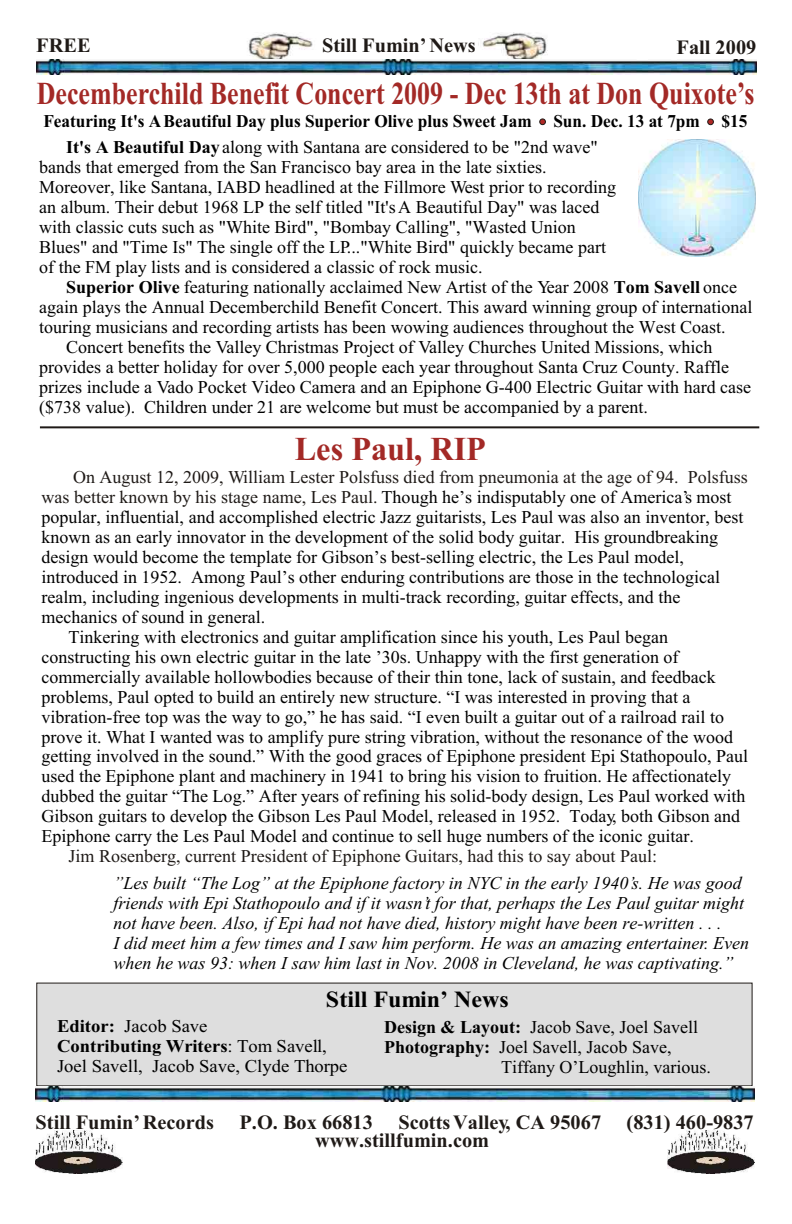
<style>
.page{position:relative;width:792px;height:1224px;background:#fff}
.page>*{position:absolute;margin:0;border:0;box-sizing:border-box;transform-origin:0 0}
.t1{font:700 33.4px "Times New Roman";color:#a32926}
.t2{font:700 32px "Times New Roman";color:#a32926;scale:.81 1}
.t3{font:700 23.2px "Times New Roman";color:#000}
.t4{font:700 20.4px "Times New Roman";color:#1f1a17}
.t5{font:18px/20px "Times New Roman";color:#000}
.t6{font:18px/20px "Times New Roman";color:#1f1a17}
.t7{font:italic 18px/20px "Times New Roman";color:#000}
.t8{font:18px/20px "Times New Roman";color:#000;scale:1.04 1}
.t9{font:700 18px "Times New Roman";color:#000;scale:.96 1}
.s1{font-weight:700}
.s2{color:#000}
.s3{font-style:italic}
.s4{font-style:italic;color:#000}
</style>
<div class="page">
<div style="left:37px;top:983px;width:715px;height:103px;background:#dedede"></div>
<img style="left:247px;top:32px;width:301px;height:28px">
<img style="left:37px;top:60px;width:719px;height:14px">
<img style="left:35px;top:1087px;width:719px;height:14px">
<img style="left:668px;top:1131px;width:87px;height:43px">
<img style="left:36px;top:1131px;width:87px;height:43px">
<hr style="left:40px;top:426px;width:719px;height:2px;background:#1f1a17">
<svg style="left:540px;top:119px;width:6px;height:6px"></svg>
<svg style="left:708px;top:119px;width:6px;height:6px"></svg>
<img style="left:638px;top:139px;width:117px;height:117px">
<p class="t4" style="left:36px;top:39px;width:56px">FREE</p>
<p class="t4" style="left:322px;top:38px;width:155px">Still Fumin’ News</p>
<p class="t4" style="left:677px;top:40px;width:81px">Fall 2009</p>
<h2 class="t2" style="left:37px;top:82px;width:888px">Decemberchild Benefit Concert 2009 - Dec 13th at Don Quixote’s</h2>
<p class="t9" style="left:43px;top:115px;width:735px">Featuring It's A Beautiful Day plus Superior Olive plus Sweet Jam Sun. Dec. 13 at 7pm $15</p>
<p class="t5" style="left:39px;top:139px;width:578px;text-indent:27px"><span class="s1">It's A Beautiful Day</span> along with Santana are considered to be "2nd wave" bands that emerged from the San Francisco bay area in the late sixties.<br>Moreover, like Santana, IABD headlined at the Fillmore West prior to recording an album. Their debut 1968 LP the self titled "It's A Beautiful Day" was laced with classic cuts such as "White Bird", "Bombay Calling", "Wasted Union Blues" and "Time Is" The single off the LP..."White Bird" quickly became part of the FM play lists and is considered a classic of rock music.</p>
<p class="t5" style="left:66px;top:279px;width:672px"><span class="s1">Superior Olive</span> featuring nationally acclaimed New Artist of the Year 2008 <span class="s1">Tom Savell</span> once</p>
<p class="t5" style="left:39px;top:299px;width:715px">again plays the Annual Decemberchild Benefit Concert. This award winning group of international</p>
<p class="t5" style="left:39px;top:319px;width:688px">touring musicians and recording artists has been wowing audiences throughout the West Coast.</p>
<p class="t5" style="left:66px;top:338px;width:648px">Concert benefits the Valley Christmas Project of Valley Churches United Missions, which</p>
<p class="t5" style="left:39px;top:358px;width:691px">provides a better holiday for over 5,000 people each year throughout Santa Cruz County. Raffle</p>
<p class="t5" style="left:39px;top:378px;width:713px">prizes include a Vado Pocket Video Camera and an Epiphone G-400 Electric Guitar with hard case</p>
<p class="t5" style="left:39px;top:398px;width:610px">($738 value). Children under 21 are welcome but must be accompanied by a parent.</p>
<h1 class="t1" style="left:295px;top:437px;width:193px">Les Paul, RIP</h1>
<p class="t6" style="left:42px;top:469px;width:708px;text-indent:32px">On August 12, 2009, William Lester Polsfuss died from pneumonia at the age of 94. Polsfuss was better known by his stage name, Les Paul. <span class="s2">Though he’s indisputably one of America’s most</span></p>
<p class="t5" style="left:42px;top:509px;width:704px">popular, influential, and accomplished electric Jazz guitarists, Les Paul was also an inventor, best</p>
<p class="t5" style="left:42px;top:529px;width:678px">known as an early innovator in the development of the solid body guitar. His groundbreaking</p>
<p class="t5" style="left:42px;top:549px;width:644px">design would become the template for Gibson’s best-selling electric, the Les Paul model,</p>
<p class="t5" style="left:42px;top:569px;width:680px">introduced in 1952. Among Paul’s other enduring contributions are those in the technological</p>
<p class="t5" style="left:42px;top:589px;width:640px">realm, including ingenious developments in multi-track recording, guitar effects, and the</p>
<p class="t5" style="left:42px;top:609px;width:225px">mechanics of sound in general.</p>
<p class="t5" style="left:69px;top:629px;width:601px">Tinkering with electronics and guitar amplification since his youth, Les Paul began</p>
<p class="t5" style="left:42px;top:649px;width:638px">constructing his own electric guitar in the late ’30s. Unhappy with the first generation of</p>
<p class="t5" style="left:42px;top:668px;width:676px">commercially available hollowbodies because of their thin tone, lack of sustain, and feedback</p>
<p class="t5" style="left:42px;top:688px;width:650px">problems, Paul opted to build an entirely new structure. “I was interested in proving that a</p>
<p class="t5" style="left:42px;top:708px;width:684px">vibration-free top was the way to go,” he has said. “I even built a guitar out of a railroad rail to</p>
<p class="t5" style="left:42px;top:728px;width:693px">prove it. What I wanted was to amplify pure string vibration, without the resonance of the wood</p>
<p class="t5" style="left:42px;top:748px;width:708px">getting involved in the sound.” With the good graces of Epiphone president Epi Stathopoulo, Paul</p>
<p class="t5" style="left:42px;top:768px;width:691px">used the Epiphone plant and machinery in 1941 to bring his vision to fruition. He affectionately</p>
<p class="t5" style="left:42px;top:788px;width:705px">dubbed the guitar “The Log.” After years of refining his solid-body design, Les Paul worked with</p>
<p class="t5" style="left:42px;top:808px;width:700px">Gibson guitars to develop the Gibson Les Paul Model, released in 1952. Today, both Gibson and</p>
<p class="t5" style="left:42px;top:828px;width:654px">Epiphone carry the Les Paul Model and continue to sell huge numbers of the iconic guitar.</p>
<p class="t6" style="left:114px;top:844px;width:630px;line-height:27.4px;text-indent:-45px">Jim Rosenberg, current President of Epiphone Guitars, had this to say about Paul:<br><span class="s3">”</span><span class="s4">Les built “The Log” at the Epiphone factory in NYC in the early 1940’s. He was good</span></p>
<p class="t7" style="left:114px;top:895px;width:637px">friends with Epi Stathopoulo and if it wasn’t for that, perhaps the Les Paul guitar might not have been. Also, if Epi had not have died, history might have been re-written . . .<br>I did meet him a few times and I saw him perform. He was an amazing entertainer. Even when he was 93: when I saw him last in Nov. 2008 in Cleveland, he was captivating.”</p>
<p class="t3" style="left:326px;top:992px;width:184px">Still Fumin’ News</p>
<p class="t8" style="left:57px;top:1017px;width:281px"><span class="s1">Editor:</span> Jacob Save<br><span class="s1">Contributing Writers</span>: Tom Savell,<br>Joel Savell, Jacob Save, Clyde Thorpe</p>
<p class="t5" style="left:384px;top:1018px;width:315px"><span class="s1">Design &amp; Layout:</span> Jacob Save, Joel Savell</p>
<p class="t5" style="left:384px;top:1038px;width:289px"><span class="s1">Photography:</span> Joel Savell, Jacob Save,</p>
<p class="t5" style="left:501px;top:1058px;width:211px">Tiffany O’Loughlin, various.</p>
<p class="t4" style="left:36px;top:1115px;width:180px">Still Fumin’ Records</p>
<p class="t4" style="left:240px;top:1115px;width:135px">P.O. Box 66813</p>
<p class="t4" style="left:398px;top:1115px;width:204px">Scotts Valley, CA 95067</p>
<p class="t4" style="left:627px;top:1115px;width:129px">(831) 460-9837</p>
<p class="t4" style="left:315px;top:1133px;width:176px">www.stillfumin.com</p>
</div>
